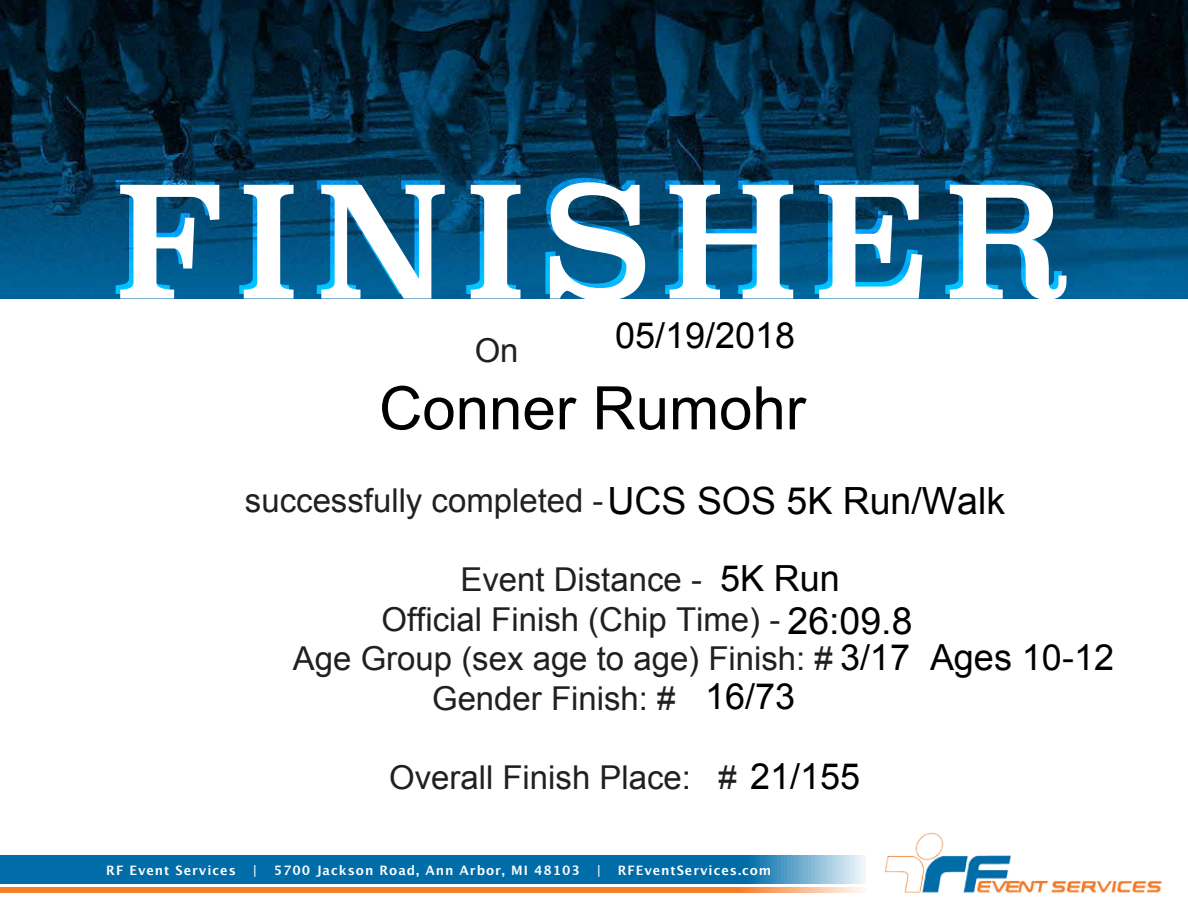
<style>
.page{position:relative;width:1188px;height:918px;background:#fff}
.page>*{position:absolute;margin:0;border:0;box-sizing:border-box;transform-origin:0 0}
.t1{font:153px "Superclarendon";letter-spacing:.1em;color:#fff}
.t2{font:60px "Arial";color:#000}
.t3{font:37.5px "Arial";color:#000}
.t4{font:36px "Arial";color:#000}
.t5{font:32.85px "Arial";color:#221f20}
.t6{font:700 13.05px "Lucida Grande";letter-spacing:.075em;color:#fff}
.s1{font-size:36px;color:#000}
</style>
<div class="page">
<img style="left:0;top:0;width:1188px;height:298px">
<img style="left:884px;top:832px;width:278px;height:61px">
<svg style="left:0;top:856px;width:865px;height:27px;background:#1076ae"></svg>
<svg style="left:0;top:887px;width:865px;height:5px;background:#f48739"></svg>
<h1 class="t1" style="left:110px;top:135px;width:957px">FINISHER</h1>
<p class="t5" style="left:475px;top:328px;width:45px">On</p>
<p class="t4" style="left:615px;top:315px;width:182px">05/19/2018</p>
<h2 class="t2" style="left:379px;top:375px;width:428px">Conner Rumohr</h2>
<p class="t3" style="left:608px;top:480px;width:399px">UCS SOS 5K Run/Walk</p>
<p class="t5" style="left:245px;top:479px;width:360px">successfully completed -</p>
<p class="t4" style="left:720px;top:558px;width:121px">5K Run</p>
<p class="t5" style="left:460px;top:558px;width:243px">Event Distance -</p>
<p class="t5" style="left:382px;top:598px;width:400px">Official Finish (Chip Time) -</p>
<p class="t5" style="left:293px;top:637px;width:619px">Age Group (sex age to age) Finish: # <span class="s1">3/17</span></p>
<p class="t5" style="left:432px;top:677px;width:245px">Gender Finish: #</p>
<p class="t3" style="left:788px;top:600px;width:127px">26:09.8</p>
<p class="t4" style="left:705px;top:677px;width:92px">16/73</p>
<p class="t4" style="left:930px;top:638px;width:186px">Ages 10-12</p>
<p class="t5" style="left:389px;top:756px;width:472px">Overall Finish Place: # <span class="s1">21/155</span></p>
<p class="t6" style="left:106px;top:860px;width:131px">RF Event Services</p>
<p class="t6" style="left:252px;top:860px;width:6px">|</p>
<p class="t6" style="left:274px;top:860px;width:308px">5700 Jackson Road, Ann Arbor, MI 48103</p>
<p class="t6" style="left:596px;top:860px;width:6px">|</p>
<p class="t6" style="left:618px;top:860px;width:155px">RFEventServices.com</p>
</div>
